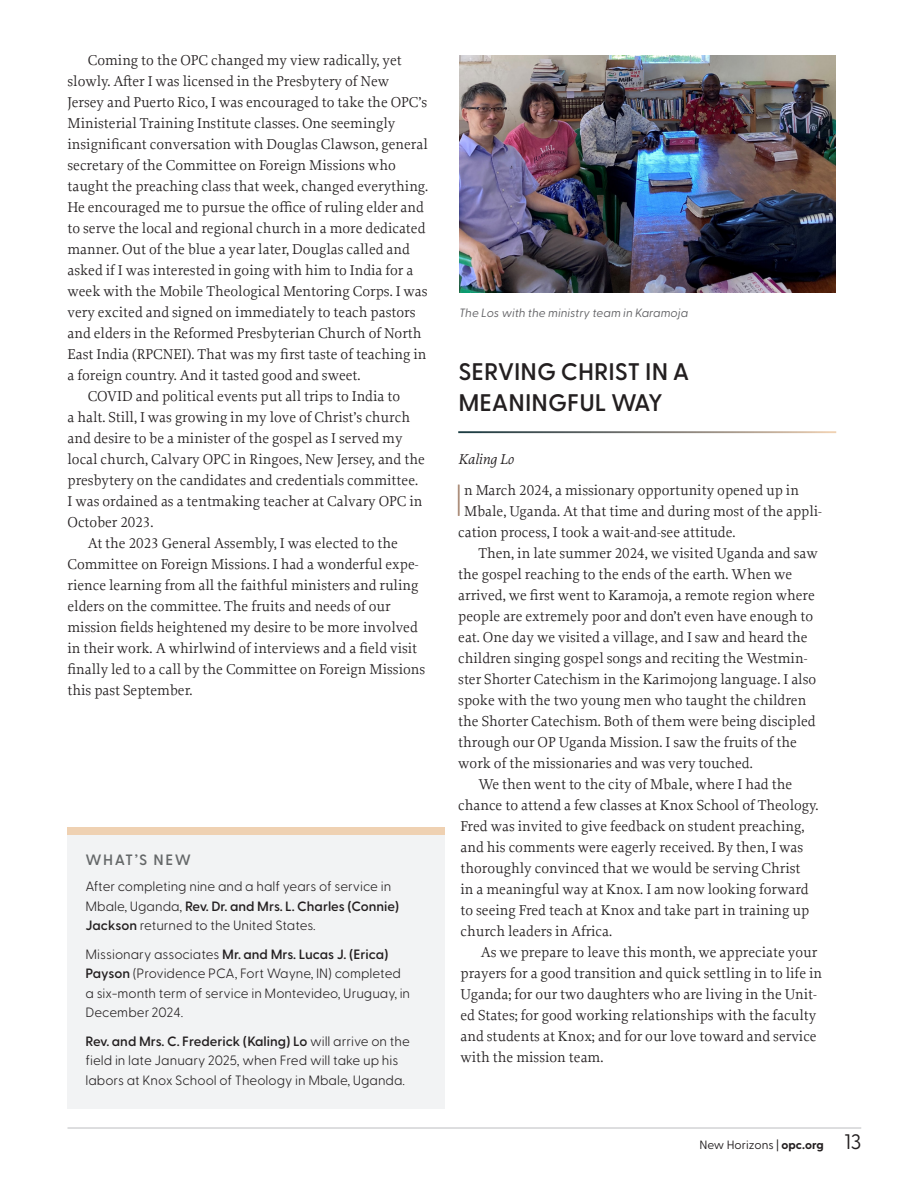
<style>
.page{position:relative;width:918px;height:1188px;background:#fff}
.page>*{position:absolute;margin:0;border:0;box-sizing:border-box;transform-origin:0 0}
.Main_-_First{font:100 45px "Greycliff CF";color:#a4836e}
.Title_-_Article{font:600 24px/31.5px "Greycliff CF";letter-spacing:.005em;color:#231f20}
.Main_Style{font:15px/21px "Proforma";color:#231f20}
.Main_-_First-2{font:15px "Proforma";color:#231f20}
.Callout_header{font:600 15px "Greycliff CF";letter-spacing:.1em;color:#646768}
.Main_Style-2{font:italic 15px "Proforma";color:#231f20}
.Callout_Text{font:300 13.5px/19.5px "Greycliff CF";color:#231f20}
.Photo_Caption{font:italic 12px "Greycliff CF";color:#636366}
.t1{font:12px "Greycliff CF";color:#231f20}
.s1{font-weight:600}
.s2{font-weight:700}
.s3{font-size:21px}
</style>
<div class="page">
<hr style="left:68px;top:1128px;width:793px;height:1px;background:#bcbdc0">
<div style="left:68px;top:835px;width:378px;height:273px;background:#f2f3f4"></div>
<div style="left:68px;top:827px;width:378px;height:8px;background:#efd1b2"></div>
<img style="left:459px;top:56px;width:376px;height:237px">
<p class="Main_Style" style="left:68px;top:49px;width:362px;text-indent:20px">Coming to the OPC changed my view radically, yet slowly. After I was licensed in the Presbytery of New Jersey and Puerto Rico, I was encouraged to take the OPC’s Ministerial Training Institute classes. One seemingly insignificant conversation with Douglas Clawson, general secretary of the Committee on Foreign Missions who taught the preaching class that week, changed everything.<br>He encouraged me to pursue the office of ruling elder and to serve the local and regional church in a more dedicated manner. Out of the blue a year later, Douglas called and asked if I was interested in going with him to India for a week with the Mobile Theological Mentoring Corps. I was very excited and signed on immediately to teach pastors and elders in the Reformed Presbyterian Church of North East India (RPCNEI). That was my first taste of teaching in a foreign country. And it tasted good and sweet.</p>
<p class="Main_Style" style="left:68px;top:385px;width:359px;text-indent:20px">COVID and political events put all trips to India to<br>a halt. Still, I was growing in my love of Christ’s church and desire to be a minister of the gospel as I served my local church, Calvary OPC in Ringoes, New Jersey, and the presbytery on the candidates and credentials committee.<br>I was ordained as a tentmaking teacher at Calvary OPC in October 2023.</p>
<p class="Main_Style" style="left:68px;top:532px;width:359px;text-indent:20px">At the 2023 General Assembly, I was elected to the Committee on Foreign Missions. I had a wonderful expe&shy;rience learning from all the faithful ministers and ruling elders on the committee. The fruits and needs of our mission fields heightened my desire to be more involved in their work. A whirlwind of interviews and a field visit finally led to a call by the Committee on Foreign Missions this past September.</p>
<p class="Callout_header" style="left:86px;top:848px;width:107px">WHAT’S NEW</p>
<p class="Callout_Text" style="left:86px;top:876px;width:315px">After completing nine and a half years of service in<br>Mbale, Uganda, <span class="s1">Rev. Dr. and Mrs. L. Charles (Connie)<br>Jackson</span> returned to the United States.</p>
<p class="Callout_Text" style="left:86px;top:943px;width:326px">Missionary associates <span class="s1">Mr. and Mrs. Lucas J. (Erica)<br>Payson</span> (Providence PCA, Fort Wayne, IN) completed a six-month term of service in Montevideo, Uruguay, in December 2024.</p>
<p class="Callout_Text" style="left:86px;top:1030px;width:326px"><span class="s1">Rev. and Mrs. C. Frederick (Kaling) Lo</span> will arrive on the field in late January 2025, when Fred will take up his labors at Knox School of Theology in Mbale, Uganda.</p>
<p class="Photo_Caption" style="left:459px;top:303px;width:231px">The Los with the ministry team in Karamoja</p>
<p class="Title_-_Article" style="left:458px;top:354px;width:233px">SERVING CHRIST IN A<br>MEANINGFUL WAY</p>
<p class="Main_Style-2" style="left:458px;top:449px;width:57px">Kaling Lo</p>
<p class="Main_-_First" style="left:454px;top:467px;width:12px">I</p>
<p class="Main_-_First-2" style="left:464px;top:481px;width:336px">n March 2024, a missionary opportunity opened up in</p>
<p class="Main_-_First-2" style="left:464px;top:502px;width:359px">Mbale, Uganda. At that time and during most of the appli-</p>
<p class="Main_-_First-2" style="left:458px;top:523px;width:279px">cation process, I took a wait-and-see attitude.</p>
<p class="Main_Style" style="left:458px;top:542px;width:361px;text-indent:20px">Then, in late summer 2024, we visited Uganda and saw the gospel reaching to the ends of the earth. When we arrived, we first went to Karamoja, a remote region where people are extremely poor and don’t even have enough to eat. One day we visited a village, and I saw and heard the children singing gospel songs and reciting the Westmin&shy;ster Shorter Catechism in the Karimojong language. I also spoke with the two young men who taught the children the Shorter Catechism. Both of them were being discipled through our OP Uganda Mission. I saw the fruits of the work of the missionaries and was very touched.</p>
<p class="Main_Style" style="left:458px;top:773px;width:362px;text-indent:20px">We then went to the city of Mbale, where I had the chance to attend a few classes at Knox School of Theology.<br>Fred was invited to give feedback on student preaching, and his comments were eagerly received. By then, I was thoroughly convinced that we would be serving Christ<br>in a meaningful way at Knox. I am now looking forward to seeing Fred teach at Knox and take part in training up church leaders in Africa.</p>
<p class="Main_Style" style="left:460px;top:941px;width:363px;text-indent:20px">As we prepare to leave this month, we appreciate your prayers for a good transition and quick settling in to life in Uganda; for our two daughters who are living in the Unit&shy;ed States; for good working relationships with the faculty and students at Knox; and for our love toward and service with the mission team.</p>
<p class="t1" style="left:699px;top:1135px;width:163px">New Horizons | <span class="s2">opc.org</span> <span class="s3">13</span></p>
</div>
